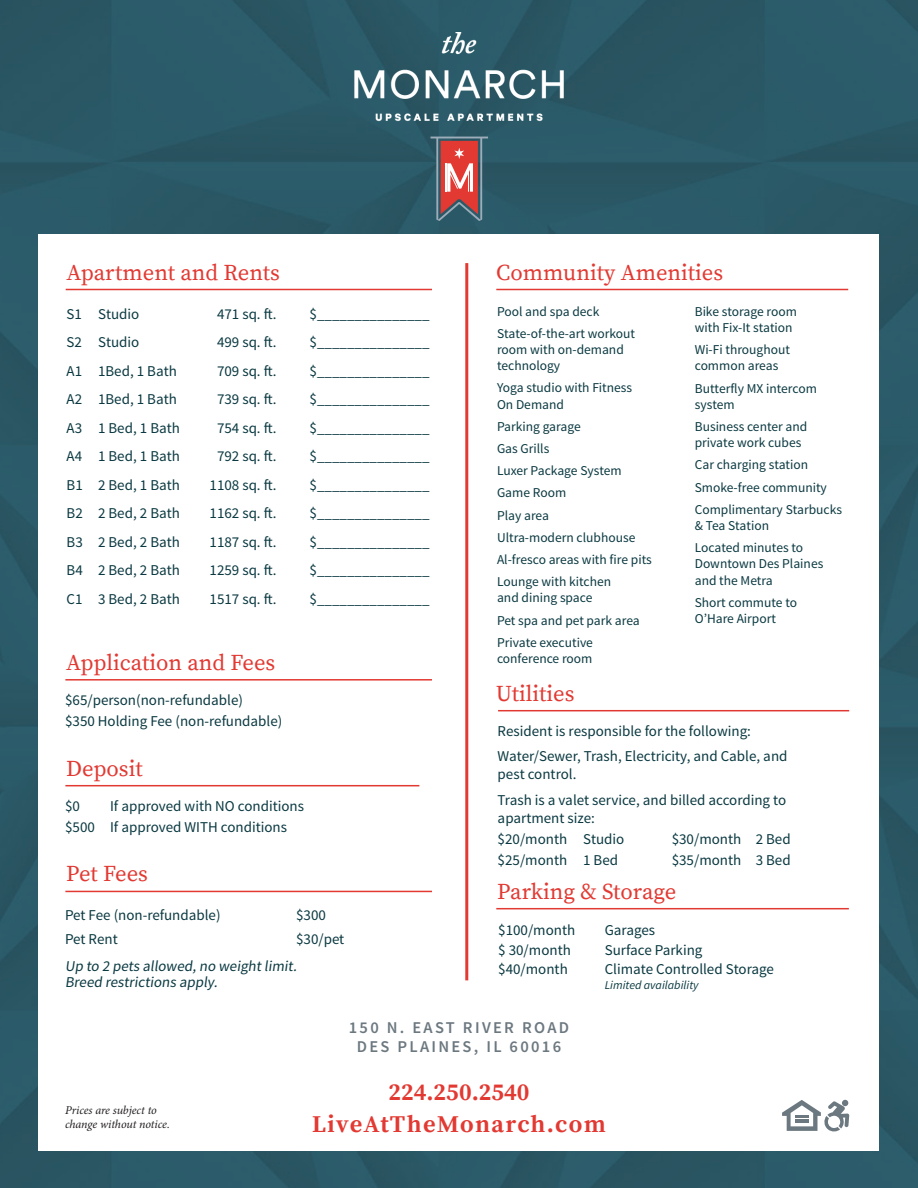
<style>
.page{position:relative;width:918px;height:1188px;background:#2b5a68}
.page>*{position:absolute;margin:0;border:0;box-sizing:border-box;transform-origin:0 0}
.t1{font:700 24px "Source Serif Pro";letter-spacing:.04em;color:#e23932}
.t2{font:700 24px "Source Serif Pro";color:#e23932}
.t3{font:22.5px "Source Serif Pro";color:#e23932}
.t4{font:600 16.5px/19.5px "Source Sans Pro";letter-spacing:.14em;color:#6c7880;text-align:center}
.t5{font:15px/18px "Source Sans Pro";color:#0a3941}
.t6{font:13.5px/16.2px "Source Sans Pro";color:#0a3941}
.t7{font:italic 12px/14.4px "Minion Pro";letter-spacing:-.01em;color:#231f20}
.t8{font:italic 12px "Source Sans Pro";color:#0a3941}
</style>
<div class="page">
<div style="left:39px;top:234px;width:840px;height:916px;background:#fff"></div>
<hr style="left:465px;top:263px;width:3px;height:717px;background:#e23932">
<hr style="left:66px;top:289px;width:366px;height:1px;background:#e23932">
<hr style="left:496px;top:289px;width:352px;height:1px;background:#e23932">
<hr style="left:65px;top:679px;width:367px;height:2px;background:#e23932">
<hr style="left:65px;top:785px;width:354px;height:1px;background:#e23932">
<hr style="left:65px;top:891px;width:367px;height:1px;background:#e23932">
<hr style="left:496px;top:908px;width:353px;height:1px;background:#e23932">
<svg style="left:430px;top:137px;width:58px;height:84px;background:#946367"></svg>
<img style="left:354px;top:32px;width:210px;height:100px">
<svg style="left:782px;top:1100px;width:67px;height:32px"></svg>
<hr style="left:795px;top:1120px;width:14px;height:3px;background:#6c7880">
<hr style="left:795px;top:1115px;width:14px;height:3px;background:#6c7880">
<hr style="left:498px;top:710px;width:351px;height:1px;background:#e23932">
<p class="t3" style="left:67px;top:259px;width:215px">Apartment and Rents</p>
<p class="t5" style="left:67px;top:305px;width:74px">S1 Studio</p>
<p class="t5" style="left:217px;top:305px;width:61px">471 sq. ft.</p>
<p class="t5" style="left:310px;top:305px;width:121px">$_______________</p>
<p class="t5" style="left:67px;top:333px;width:74px">S2 Studio</p>
<p class="t5" style="left:217px;top:333px;width:61px">499 sq. ft.</p>
<p class="t5" style="left:310px;top:333px;width:121px">$_______________</p>
<p class="t5" style="left:67px;top:362px;width:112px">A1 1Bed, 1 Bath</p>
<p class="t5" style="left:217px;top:362px;width:61px">709 sq. ft.</p>
<p class="t5" style="left:310px;top:362px;width:121px">$_______________</p>
<p class="t5" style="left:67px;top:390px;width:112px">A2 1Bed, 1 Bath</p>
<p class="t5" style="left:217px;top:390px;width:61px">739 sq. ft.</p>
<p class="t5" style="left:310px;top:390px;width:121px">$_______________</p>
<p class="t5" style="left:67px;top:419px;width:115px">A3 1 Bed, 1 Bath</p>
<p class="t5" style="left:217px;top:419px;width:61px">754 sq. ft.</p>
<p class="t5" style="left:310px;top:419px;width:121px">$_______________</p>
<p class="t5" style="left:67px;top:447px;width:115px">A4 1 Bed, 1 Bath</p>
<p class="t5" style="left:217px;top:447px;width:61px">792 sq. ft.</p>
<p class="t5" style="left:310px;top:447px;width:121px">$_______________</p>
<p class="t5" style="left:67px;top:476px;width:115px">B1 2 Bed, 1 Bath</p>
<p class="t5" style="left:210px;top:476px;width:69px">1108 sq. ft.</p>
<p class="t5" style="left:310px;top:476px;width:121px">$_______________</p>
<p class="t5" style="left:67px;top:504px;width:115px">B2 2 Bed, 2 Bath</p>
<p class="t5" style="left:210px;top:504px;width:69px">1162 sq. ft.</p>
<p class="t5" style="left:310px;top:504px;width:121px">$_______________</p>
<p class="t5" style="left:67px;top:533px;width:115px">B3 2 Bed, 2 Bath</p>
<p class="t5" style="left:210px;top:533px;width:69px">1187 sq. ft.</p>
<p class="t5" style="left:310px;top:533px;width:121px">$_______________</p>
<p class="t5" style="left:67px;top:561px;width:115px">B4 2 Bed, 2 Bath</p>
<p class="t5" style="left:210px;top:561px;width:69px">1259 sq. ft.</p>
<p class="t5" style="left:310px;top:561px;width:121px">$_______________</p>
<p class="t5" style="left:67px;top:590px;width:115px">C1 3 Bed, 2 Bath</p>
<p class="t5" style="left:210px;top:590px;width:69px">1517 sq. ft.</p>
<p class="t5" style="left:310px;top:590px;width:121px">$_______________</p>
<p class="t3" style="left:66px;top:649px;width:211px">Application and Fees</p>
<p class="t5" style="left:65px;top:691px;width:179px">$65/person(non-refundable)</p>
<p class="t5" style="left:65px;top:712px;width:219px">$350 Holding Fee (non-refundable)</p>
<p class="t3" style="left:66px;top:755px;width:78px">Deposit</p>
<p class="t5" style="left:65px;top:797px;width:16px">$0</p>
<p class="t5" style="left:110px;top:797px;width:195px">If approved with NO conditions</p>
<p class="t5" style="left:65px;top:818px;width:224px">$500 If approved WITH conditions</p>
<p class="t3" style="left:66px;top:861px;width:83px">Pet Fees</p>
<p class="t5" style="left:65px;top:906px;width:157px">Pet Fee (non-refundable)</p>
<p class="t5" style="left:296px;top:906px;width:31px">$300</p>
<p class="t5" style="left:65px;top:930px;width:54px">Pet Rent</p>
<p class="t5" style="left:296px;top:930px;width:50px">$30/pet</p>
<p class="t5" style="left:65px;top:958px;width:236px;line-height:16.5px">Up to 2 pets allowed,no weight limit.<br>Breed restrictions apply.</p>
<p class="t3" style="left:496px;top:259px;width:228px">Community Amenities</p>
<p class="t6" style="left:497px;top:303px;width:104px">Pool and spa deck</p>
<p class="t6" style="left:497px;top:325px;width:140px">State-of-the-art workout room with on-demand technology</p>
<p class="t6" style="left:497px;top:380px;width:137px">Yoga studio with Fitness<br>On Demand</p>
<p class="t6" style="left:497px;top:418px;width:85px">Parking garage</p>
<p class="t6" style="left:497px;top:441px;width:54px">Gas Grills</p>
<p class="t6" style="left:497px;top:463px;width:126px">Luxer Package System</p>
<p class="t6" style="left:497px;top:485px;width:71px">Game Room</p>
<p class="t6" style="left:497px;top:507px;width:53px">Play area</p>
<p class="t6" style="left:497px;top:529px;width:140px">Ultra-modern clubhouse</p>
<p class="t6" style="left:497px;top:552px;width:156px">Al-fresco areas with fire pits</p>
<p class="t6" style="left:497px;top:574px;width:116px">Lounge with kitchen and dining space</p>
<p class="t6" style="left:497px;top:612px;width:144px">Pet spa and pet park area</p>
<p class="t6" style="left:497px;top:634px;width:97px">Private executive conference room</p>
<p class="t6" style="left:695px;top:304px;width:104px">Bike storage room with Fix-It station</p>
<p class="t6" style="left:695px;top:342px;width:97px">Wi-Fi throughout common areas</p>
<p class="t6" style="left:695px;top:380px;width:124px">Butterfly MX intercom system</p>
<p class="t6" style="left:695px;top:419px;width:114px">Business center and private work cubes</p>
<p class="t6" style="left:695px;top:457px;width:115px">Car charging station</p>
<p class="t6" style="left:695px;top:479px;width:134px">Smoke-free community</p>
<p class="t6" style="left:695px;top:502px;width:149px">Complimentary Starbucks &amp; Tea Station</p>
<p class="t6" style="left:695px;top:540px;width:130px">Located minutes to<br>Downtown Des Plaines and the Metra</p>
<p class="t6" style="left:695px;top:595px;width:104px">Short commute to<br>O’Hare Airport</p>
<p class="t3" style="left:496px;top:680px;width:80px">Utilities</p>
<p class="t5" style="left:498px;top:722px;width:255px">Resident is responsible for the following:</p>
<p class="t5" style="left:498px;top:747px;width:291px">Water/Sewer, Trash, Electricity, and Cable, and pest control.</p>
<p class="t5" style="left:498px;top:791px;width:290px">Trash is a valet service, and billed according to apartment size:</p>
<p class="t5" style="left:498px;top:828px;width:128px;line-height:21px">$20/month Studio $25/month 1 Bed</p>
<p class="t5" style="left:672px;top:828px;width:120px;line-height:21px">$30/month 2 Bed $35/month 3 Bed</p>
<p class="t3" style="left:497px;top:878px;width:181px">Parking &amp; Storage</p>
<p class="t5" style="left:498px;top:921px;width:79px">$100/month</p>
<p class="t5" style="left:605px;top:921px;width:52px">Garages</p>
<p class="t5" style="left:498px;top:941px;width:74px">$ 30/month</p>
<p class="t5" style="left:605px;top:941px;width:99px">Surface Parking</p>
<p class="t5" style="left:498px;top:960px;width:71px">$40/month</p>
<p class="t5" style="left:605px;top:960px;width:171px">Climate Controlled Storage</p>
<p class="t8" style="left:605px;top:978px;width:95px">Limited availability</p>
<p class="t7" style="left:65px;top:1103px;width:106px">Prices are subject to change without notice.</p>
<p class="t4" style="left:349px;top:1018px;width:222px">150 N. EAST RIVER ROAD<br>DES PLAINES, IL 60016</p>
<p class="t2" style="left:388px;top:1078px;width:143px">224.250.2540</p>
<p class="t1" style="left:312px;top:1110px;width:295px">LiveAtTheMonarch.com</p>
</div>
